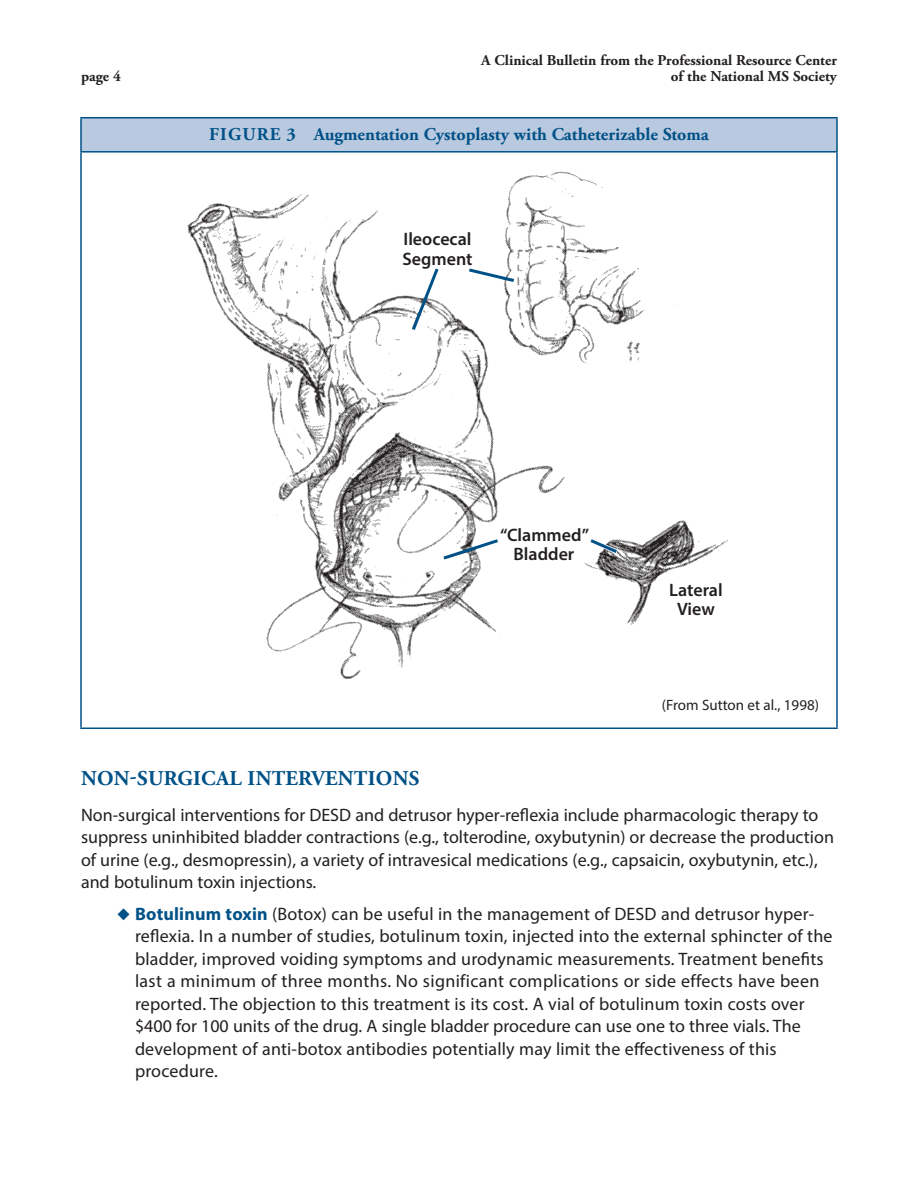
<style>
.page{position:relative;width:918px;height:1188px;background:#fff}
.page>*{position:absolute;margin:0;border:0;box-sizing:border-box;transform-origin:0 0}
.t1{font:700 21px "Adobe Garamond Pro";letter-spacing:.015em;color:#005187}
.bl{font:18px/22.5px "Myriad Pro";letter-spacing:.01em;color:#231f20}
.tx{font:18px/22.5px "Myriad Pro";color:#231f20}
.tt{font:700 18px "Adobe Garamond Pro";color:#005187}
.ref{font:600 18px/19.5px "Myriad Pro";color:#231f20;text-align:center}
.t2{font:700 15px/16.5px "Adobe Garamond Pro";color:#231f20;text-align:right}
.tb{font:15px "Myriad Pro";color:#231f20}
.s1{color:#005187}
.s2{font-weight:700;color:#005187}
</style>
<div class="page">
<div style="left:81px;top:118px;width:756px;height:34px;background:#b9c9df"></div>
<hr style="left:80px;top:117px;width:758px;height:1px;background:#005187">
<hr style="left:80px;top:118px;width:2px;height:33px;background:#005187">
<hr style="left:836px;top:118px;width:2px;height:33px;background:#005187">
<hr style="left:80px;top:690px;width:2px;height:38px;background:#005187">
<hr style="left:836px;top:690px;width:2px;height:38px;background:#005187">
<hr style="left:80px;top:728px;width:758px;height:1px;background:#005187">
<hr style="left:80px;top:151px;width:758px;height:2px;background:#005187">
<hr style="left:80px;top:153px;width:2px;height:537px;background:#005187">
<hr style="left:836px;top:153px;width:2px;height:537px;background:#005187">
<img style="left:187px;top:171px;width:541px;height:509px">
<svg style="left:440px;top:537px;width:61px;height:25px"></svg>
<svg style="left:584px;top:534px;width:39px;height:24px"></svg>
<svg style="left:410px;top:265px;width:31px;height:68px"></svg>
<svg style="left:466px;top:266px;width:51px;height:18px"></svg>
<p class="t2" style="left:81px;top:69px;width:42px">page 4</p>
<p class="t2" style="left:481px;top:52px;width:357px">A Clinical Bulletin from the Professional Resource Center of the National MS Society</p>
<p class="tt" style="left:209px;top:124px;width:501px">FIGURE 3 Augmentation Cystoplasty with Catheterizable Stoma</p>
<p class="ref" style="left:402px;top:229px;width:72px;text-align:left">Ileocecal<br>Segment</p>
<p class="ref" style="left:500px;top:524px;width:90px">“Clammed”<br>Bladder</p>
<p class="ref" style="left:669px;top:580px;width:55px">Lateral<br>View</p>
<p class="tb" style="left:662px;top:696px;width:159px">(From Sutton et al., 1998)</p>
<p class="t1" style="left:81px;top:766px;width:340px">NON-SURGICAL INTERVENTIONS</p>
<p class="tx" style="left:81px;top:803px;width:754px">Non-surgical interventions for DESD and detrusor hyper-reflexia include pharmacologic therapy to suppress uninhibited bladder contractions (e.g., tolterodine, oxybutynin) or decrease the production of urine (e.g., desmopressin), a variety of intravesical medications (e.g., capsaicin, oxybutynin, etc.), and botulinum toxin injections.</p>
<p class="bl" style="left:135px;top:902px;width:699px;text-indent:-18px"><span class="s1">◆</span> <span class="s2">Botulinum toxin</span> (Botox) can be useful in the management of DESD and detrusor hyper&shy;reflexia. In a number of studies, botulinum toxin, injected into the external sphincter of the bladder, improved voiding symptoms and urodynamic measurements. Treatment benefits last a minimum of three months. No significant complications or side effects have been reported. The objection to this treatment is its cost. A vial of botulinum toxin costs over $400 for 100 units of the drug. A single bladder procedure can use one to three vials. The development of anti-botox antibodies potentially may limit the effectiveness of this procedure.</p>
</div>
